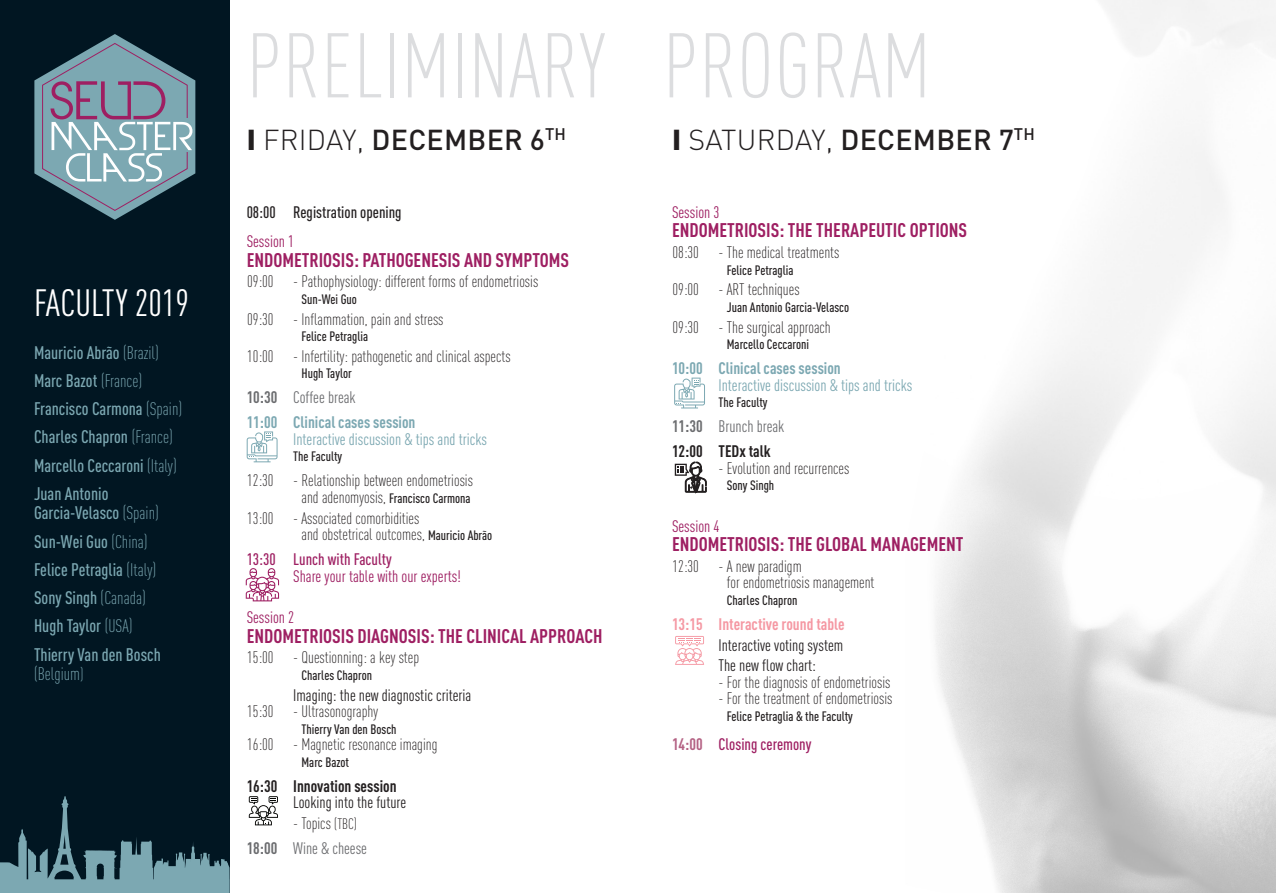
<style>
.page{position:relative;width:1276px;height:893px;background:#fff}
.page>*{position:absolute;margin:0;border:0;box-sizing:border-box;transform-origin:0 0}
.t1{font:300 90.15px "DIN Cond";letter-spacing:.01em;color:#dcdddf}
.t2{font:37.5px "DIN Cond";color:#fff}
.t3{font:300 28.5px "DIN Pro";letter-spacing:.01em;color:#231f20}
.t4{font:500 28.5px "DIN Pro";letter-spacing:.01em;color:#231f20}
.t5{font:700 19.5px "DIN Cond";color:#9e1f62}
.t6{font:500 18px/28.2px "DIN Cond";color:#7ca8b2}
.t7{font:300 18px "DIN Cond";color:#7ca8b2}
.t8{font:300 16.5px/16.5px "DIN Cond";color:#231f20}
.t9{font:16.5px/20.7px "DIN Cond";color:#231f20}
.t10{font:16.5px "DIN Cond";color:#7ca8b2}
.t11{font:700 16.5px/25px "DIN Cond";color:#7ca8b2}
.t12{font:16.5px "DIN Cond";color:#9e1f62}
.t13{font:700 16.5px/25px "DIN Cond";color:#231f20}
.t14{font:500 16.5px "DIN Cond";color:#9e1f62}
.t15{font:16.5px/25px "DIN Cond";color:#6c6d70}
.t16{font:700 16.5px "DIN Cond";color:#f598a3}
.t17{font:500 16.5px "DIN Cond";color:#231f20}
.t18{font:500 13.5px "DIN Cond";color:#231f20}
.s1{font-weight:300}
.s2{font-size:16.5px}
.s3{font-weight:900}
.s4{font-weight:500}
.s5{color:#6c6d70}
.s6{font-weight:400;color:#6c6d70}
.s7{font-weight:300;font-size:16.5px}
.s8{font-weight:500;font-size:13.5px}
.s9{font-weight:300;color:#231f20}
.s10{font-weight:300;font-size:15px;color:#231f20}
.s11{font-weight:700}
.s12{font-weight:700;color:#b46284}
</style>
<div class="page">
<div style="left:0;top:0;width:230px;height:893px;background:#011622"></div>
<img style="left:674px;top:0;width:602px;height:893px">
<svg style="left:34px;top:34px;width:161px;height:186px"></svg>
<svg style="left:0;top:796px;width:230px;height:97px"></svg>
<svg style="left:247px;top:431px;width:30px;height:31px"></svg>
<svg style="left:674px;top:378px;width:31px;height:30px"></svg>
<svg style="left:675px;top:636px;width:29px;height:29px"></svg>
<svg style="left:249px;top:796px;width:29px;height:29px"></svg>
<svg style="left:246px;top:568px;width:33px;height:33px"></svg>
<svg style="left:675px;top:462px;width:31px;height:31px"></svg>
<h2 class="t2" style="left:34px;top:281px;width:157px">FACULTY 2019</h2>
<p class="t6" style="left:34px;top:338px;width:150px">Mauricio Abrão <span class="s1">(Brazil)<br></span>Marc Bazot <span class="s1">(France)<br></span>Francisco Carmona <span class="s1">(Spain)<br></span>Charles Chapron <span class="s1">(France)<br></span>Marcello Ceccaroni <span class="s1">(Italy)<br></span>Juan Antonio</p>
<p class="t6" style="left:34px;top:499px;width:128px">Garcia-Velasco <span class="s1">(Spain)<br></span>Sun-Wei Guo <span class="s1">(China)<br></span>Felice Petraglia <span class="s1">(Italy)<br></span>Sony Singh <span class="s1">(Canada)<br></span>Hugh Taylor <span class="s1">(USA)<br></span>Thierry Van den Bosch</p>
<p class="t7" style="left:34px;top:664px;width:51px">(Belgium<span class="s2">)</span></p>
<h1 class="t1" style="left:247px;top:14px;width:685px">PRELIMINARY PROGRAM</h1>
<h3 class="t4" style="left:247px;top:120px;width:321px"><span class="s3">I</span> <span class="s1">FRIDAY,</span> DECEMBER 6<sup>TH</sup></h3>
<h3 class="t3" style="left:672px;top:120px;width:364px"><span class="s3">I</span> SATURDAY, <span class="s4">DECEMBER 7</span><sup>TH</sup></h3>
<p class="t17" style="left:247px;top:202px;width:156px">08:00 Registration opening</p>
<p class="t12" style="left:247px;top:232px;width:49px">Session 1</p>
<p class="t5" style="left:247px;top:248px;width:324px">ENDOMETRIOSIS: PATHOGENESIS AND SYMPTOMS</p>
<p class="t8" style="left:247px;top:273px;width:292px">09:00 - Pathophysiology: different forms of endometriosis</p>
<p class="t18" style="left:301px;top:291px;width:57px">Sun-Wei Guo</p>
<p class="t8" style="left:247px;top:310px;width:198px">09:30 - Inflammation, pain and stress</p>
<p class="t18" style="left:301px;top:328px;width:68px">Felice Petraglia</p>
<p class="t8" style="left:247px;top:348px;width:265px">10:00 - Infertility: pathogenetic and clinical aspects</p>
<p class="t18" style="left:301px;top:365px;width:52px">Hugh Taylor</p>
<p class="t11" style="left:247px;top:384px;width:170px"><span class="s5">10:30</span> <span class="s6">Coffee break<br></span>11:00 Clinical cases session</p>
<p class="t10" style="left:293px;top:429px;width:195px">Interactive discussion &amp; tips and tricks</p>
<p class="t18" style="left:293px;top:448px;width:51px">The Faculty</p>
<p class="t8" style="left:247px;top:472px;width:227px">12:30 - Relationship between endometriosis</p>
<p class="t18" style="left:301px;top:490px;width:171px"><span class="s7">and adenomyosis,</span> Francisco Carmona</p>
<p class="t8" style="left:301px;top:509px;width:192px;text-indent:-54px">13:00 - Associated comorbidities<br>and obstetrical outcomes, <span class="s8">Mauricio Abrão</span></p>
<p class="t14" style="left:247px;top:549px;width:147px">13:30 Lunch with Faculty</p>
<p class="t12" style="left:293px;top:566px;width:169px">Share your table with our experts!</p>
<p class="t12" style="left:247px;top:608px;width:49px">Session 2</p>
<p class="t5" style="left:247px;top:624px;width:357px">ENDOMETRIOSIS DIAGNOSIS: THE CLINICAL APPROACH</p>
<p class="t8" style="left:247px;top:649px;width:173px">15:00 - Questionning: a key step</p>
<p class="t18" style="left:301px;top:667px;width:72px">Charles Chapron</p>
<p class="t9" style="left:293px;top:684px;width:180px">Imaging: the new diagnostic criteria</p>
<p class="t8" style="left:247px;top:703px;width:132px">15:30 - Ultrasonography</p>
<p class="t18" style="left:301px;top:721px;width:97px">Thierry Van den Bosch</p>
<p class="t8" style="left:247px;top:736px;width:192px">16:00 - Magnetic resonance imaging</p>
<p class="t18" style="left:301px;top:754px;width:49px">Marc Bazot</p>
<p class="t13" style="left:247px;top:773px;width:151px">16:30 Innovation session</p>
<p class="t9" style="left:293px;top:792px;width:115px">Looking into the future</p>
<p class="t15" style="left:247px;top:810px;width:122px;text-indent:46px"><span class="s9">- Topics</span> <span class="s10">(TBC)<br></span><span class="s11">18:00</span> Wine &amp; cheese</p>
<p class="t12" style="left:672px;top:202px;width:49px">Session 3</p>
<p class="t5" style="left:672px;top:218px;width:297px">ENDOMETRIOSIS: THE THERAPEUTIC OPTIONS</p>
<p class="t8" style="left:672px;top:244px;width:168px">08:30 - The medical treatments</p>
<p class="t18" style="left:727px;top:262px;width:68px">Felice Petraglia</p>
<p class="t8" style="left:672px;top:281px;width:129px">09:00 - ART techniques</p>
<p class="t18" style="left:727px;top:299px;width:124px">Juan Antonio Garcia-Velasco</p>
<p class="t8" style="left:672px;top:318px;width:160px">09:30 - The surgical approach</p>
<p class="t18" style="left:727px;top:336px;width:84px">Marcello Ceccaroni</p>
<p class="t11" style="left:672px;top:355px;width:170px">10:00 Clinical cases session</p>
<p class="t10" style="left:718px;top:375px;width:195px">Interactive discussion &amp; tips and tricks</p>
<p class="t18" style="left:718px;top:394px;width:51px">The Faculty</p>
<p class="t13" style="left:672px;top:413px;width:114px"><span class="s5">11:30</span> <span class="s6">Brunch break<br></span>12:00 TEDx talk</p>
<p class="t8" style="left:718px;top:459px;width:132px">- Evolution and recurrences</p>
<p class="t18" style="left:727px;top:477px;width:49px">Sony Singh</p>
<p class="t12" style="left:672px;top:516px;width:49px">Session 4</p>
<p class="t5" style="left:672px;top:532px;width:293px">ENDOMETRIOSIS: THE GLOBAL MANAGEMENT</p>
<p class="t8" style="left:727px;top:558px;width:149px;text-indent:-54px">12:30 - A new paradigm<br>for endometriosis management</p>
<p class="t18" style="left:727px;top:592px;width:72px">Charles Chapron</p>
<p class="t16" style="left:672px;top:614px;width:174px">13:15 Interactive round table</p>
<p class="t9" style="left:718px;top:634px;width:126px">Interactive voting system<br>The new flow chart:</p>
<p class="t8" style="left:718px;top:674px;width:173px">- For the diagnosis of endometriosis</p>
<p class="t8" style="left:718px;top:690px;width:175px">- For the treatment of endometriosis</p>
<p class="t18" style="left:727px;top:708px;width:128px">Felice Petraglia &amp; the Faculty</p>
<p class="t14" style="left:672px;top:734px;width:141px"><span class="s12">14:00</span> Closing ceremony</p>
</div>
